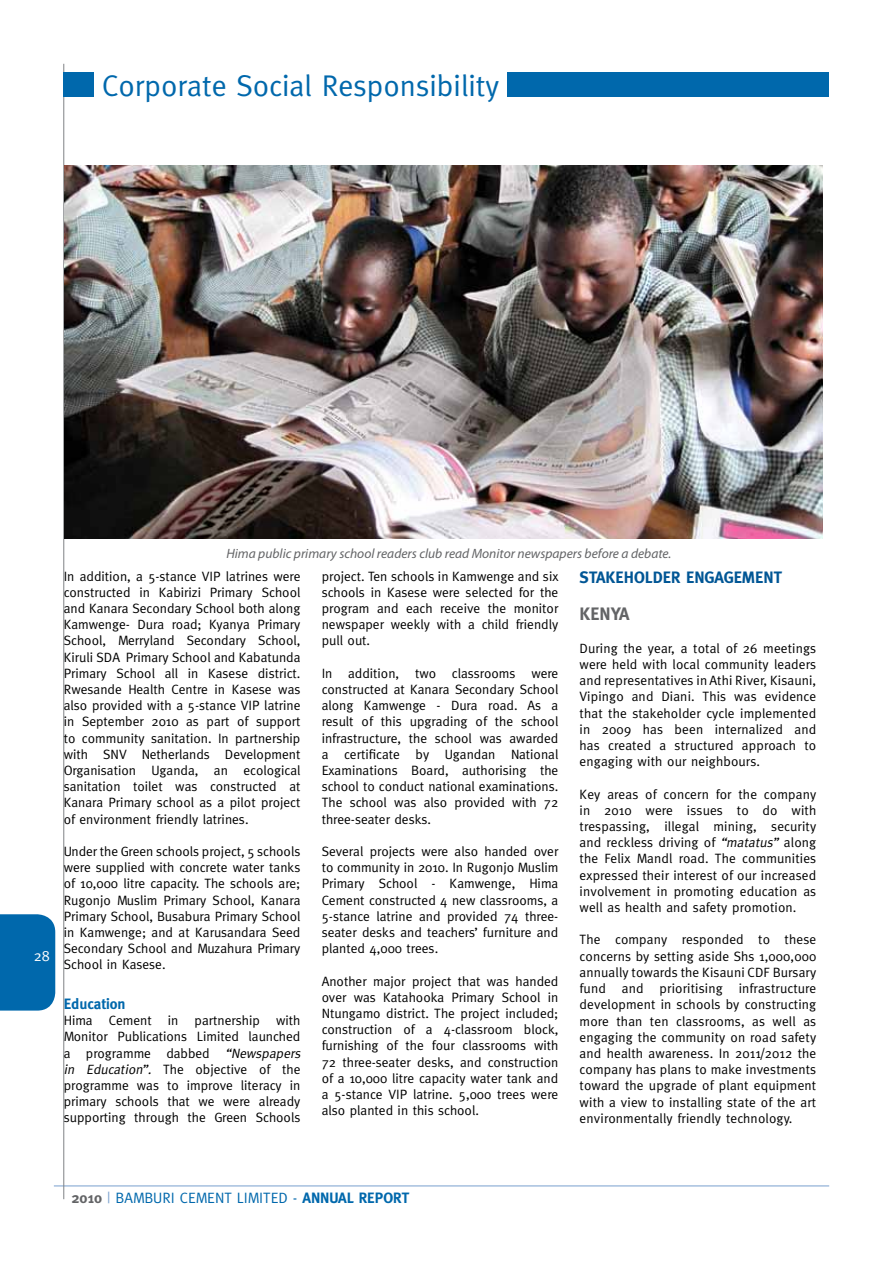
<style>
.page{position:relative;width:893px;height:1263px;background:#fff}
.page>*{position:absolute;margin:0;border:0;box-sizing:border-box;transform-origin:0 0}
.t1{font:30px "Meta";color:#0068ac}
.t2{font:700 18px "Meta";color:#636466}
.t3{font:700 16.5px "Meta";color:#005695}
.t4{font:15px "Meta";color:#0068ac}
.t5{font:700 15px "Meta";color:#0068ac}
.t6{font:15px "Meta";color:#fff}
.t7{font:13.5px/16.2px "Meta";color:#000;text-align:justify}
.t8{font:italic 13.5px "Myriad Pro";color:#636466}
.s1{font-style:italic}
.s2{font-weight:700;color:#636466}
.s3{color:#789fce}
.s4{font-weight:700}
</style>
<div class="page">
<div style="left:0;top:914px;width:55px;height:96px;background:#0068ac"></div>
<hr style="left:54px;top:1185px;width:775px;height:1px;background:#789fce">
<hr style="left:63px;top:64px;width:1px;height:1135px;background:#808285">
<div style="left:507px;top:72px;width:322px;height:24px;background:#0068ac"></div>
<div style="left:64px;top:72px;width:30px;height:24px;background:#0068ac"></div>
<img style="left:64px;top:166px;width:759px;height:372px">
<h1 class="t1" style="left:102px;top:68px;width:399px">Corporate Social Responsibility</h1>
<p class="t6" style="left:34px;top:947px;width:18px">28</p>
<p class="t8" style="left:226px;top:545px;width:446px">Hima public primary school readers club read Monitor newspapers before a debate.</p>
<p class="t7" style="left:64px;top:568px;width:238px">In addition, a 5-stance VIP latrines were constructed in Kabirizi Primary School and Kanara Secondary School both along Kamwenge- Dura road; Kyanya Primary School, Merryland Secondary School, Kiruli SDA Primary School and Kabatunda Primary School all in Kasese district.<br>Rwesande Health Centre in Kasese was also provided with a 5-stance VIP latrine in September 2010 as part of support to community sanitation. In partnership with SNV Netherlands Development Organisation Uganda, an ecological sanitation toilet was constructed at Kanara Primary school as a pilot project of environment friendly latrines.</p>
<p class="t7" style="left:64px;top:843px;width:238px">Under the Green schools project, 5 schools were supplied with concrete water tanks of 10,000 litre capacity. The schools are; Rugonjo Muslim Primary School, Kanara Primary School, Busabura Primary School in Kamwenge; and at Karusandara Seed Secondary School and Muzahura Primary School in Kasese.</p>
<p class="t5" style="left:64px;top:995px;width:63px">Education</p>
<p class="t7" style="left:64px;top:1012px;width:241px;text-align:left">Hima Cement in partnership with Monitor Publications Limited launched a programme dabbed <span class="s1">“Newspapers in Education”.</span> The objective of the programme was to improve literacy in primary schools that we were already supporting through the Green Schools</p>
<p class="t7" style="left:322px;top:568px;width:238px">project. Ten schools in Kamwenge and six schools in Kasese were selected for the program and each receive the monitor newspaper weekly with a child friendly pull out.</p>
<p class="t7" style="left:322px;top:665px;width:238px">In addition, two classrooms were constructed at Kanara Secondary School along Kamwenge - Dura road. As a result of this upgrading of the school infrastructure, the school was awarded a certificate by Ugandan National Examinations Board, authorising the school to conduct national examinations.<br>The school was also provided with 72 three-seater desks.</p>
<p class="t7" style="left:322px;top:843px;width:238px">Several projects were also handed over to community in 2010. In Rugonjo Muslim Primary School - Kamwenge, Hima Cement constructed 4 new classrooms, a 5-stance latrine and provided 74 three&shy;seater desks and teachers’ furniture and planted 4,000 trees.</p>
<p class="t7" style="left:322px;top:973px;width:238px">Another major project that was handed over was Katahooka Primary School in Ntungamo district. The project included; construction of a 4-classroom block, furnishing of the four classrooms with 72 three-seater desks, and construction of a 10,000 litre capacity water tank and a 5-stance VIP latrine. 5,000 trees were also planted in this school.</p>
<p class="t3" style="left:580px;top:567px;width:204px">STAKEHOLDER ENGAGEMENT</p>
<h2 class="t2" style="left:580px;top:604px;width:51px">KENYA</h2>
<p class="t7" style="left:580px;top:640px;width:238px">During the year, a total of 26 meetings were held with local community leaders and representatives in Athi River, Kisauni, Vipingo and Diani. This was evidence that the stakeholder cycle implemented in 2009 has been internalized and has created a structured approach to engaging with our neighbours.</p>
<p class="t7" style="left:580px;top:786px;width:238px">Key areas of concern for the company in 2010 were issues to do with trespassing, illegal mining, security and reckless driving of <span class="s1">“matatus”</span> along the Felix Mandl road. The communities expressed their interest of our increased involvement in promoting education as well as health and safety promotion.</p>
<p class="t7" style="left:580px;top:931px;width:238px">The company responded to these concerns by setting aside Shs 1,000,000 annually towards the Kisauni CDF Bursary fund and prioritising infrastructure development in schools by constructing more than ten classrooms, as well as engaging the community on road safety and health awareness. In 2011/2012 the company has plans to make investments toward the upgrade of plant equipment with a view to installing state of the art environmentally friendly technology.</p>
<p class="t4" style="left:71px;top:1189px;width:339px"><span class="s2">2010</span> <span class="s3">|</span> BAMBURI CEMENT LIMITED - <span class="s4">ANNUAL REPORT</span></p>
</div>
